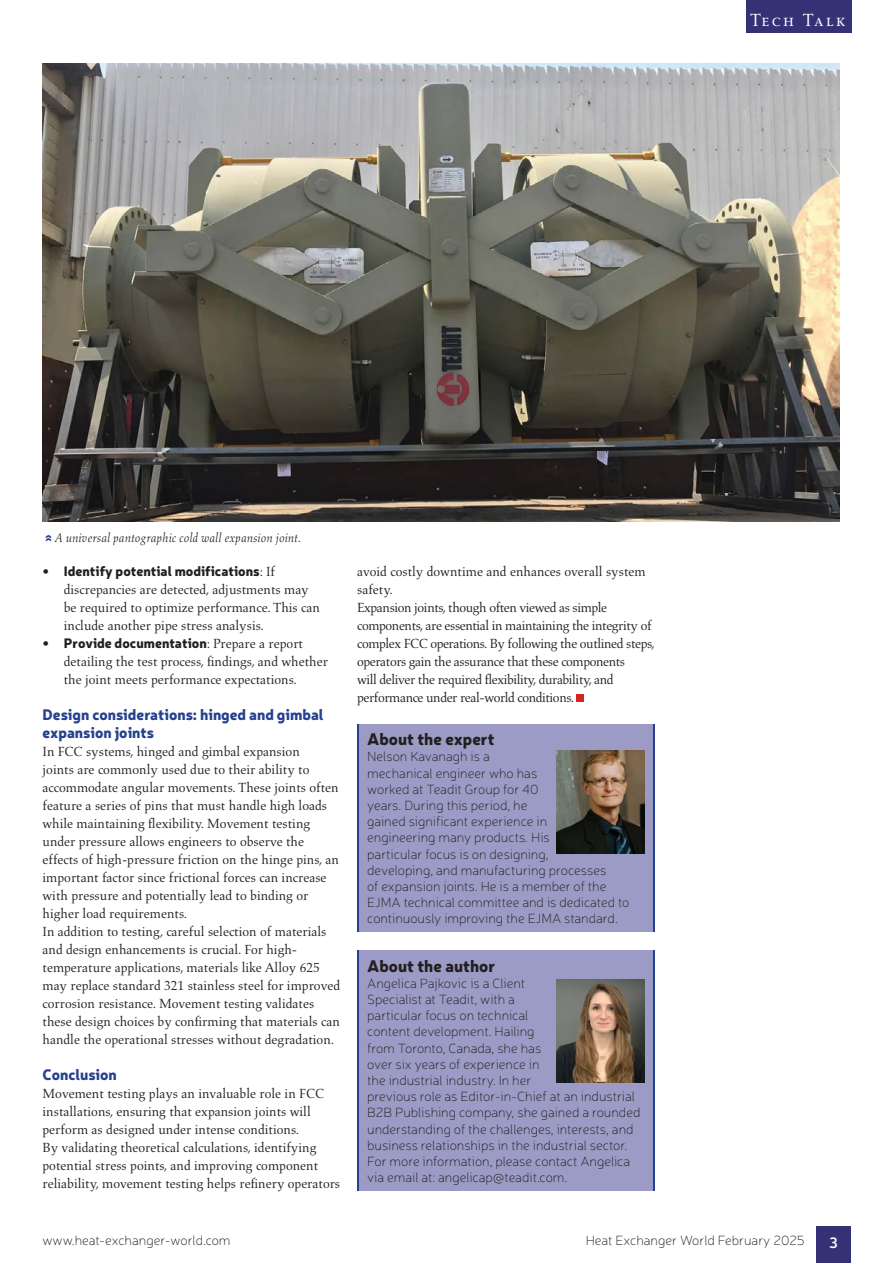
<style>
.page{position:relative;width:893px;height:1263px;background:#fff}
.page>*{position:absolute;margin:0;border:0;box-sizing:border-box;transform-origin:0 0}
.t1{font:18px "Aldus Roman SC";letter-spacing:.13em;color:#fff}
.t2{font:900 16.5px "Neris";color:#231f20}
.t3{font:900 15px/18px "Neris";color:#25408e}
.t4{font:600 15px "Neris";color:#fff}
.t5{font:13.5px/18px "Aldus";color:#231f20}
.t6{font:100 13.5px/16.2px "Neris";color:#231f20}
.t7{font:13.5px/18px "Aldus";letter-spacing:-.03em;color:#231f20}
.t8{font:900 13.5px "Neris";color:#231f20}
.t9{font:italic 12.75px "Aldus";color:#231f20;scale:.9 1}
.s1{font-family:"Aldus";font-weight:400}
</style>
<div class="page">
<div style="left:816px;top:1227px;width:34px;height:36px;background:#343177"></div>
<div style="left:746px;top:0;width:105px;height:33px;background:#343177"></div>
<div style="left:576px;top:694px;width:8px;height:8px;background:#d32522"></div>
<div style="left:359px;top:950px;width:294px;height:241px;background:#9b9bc5"></div>
<hr style="left:357px;top:950px;width:2px;height:241px;background:#25408e">
<hr style="left:653px;top:950px;width:1px;height:241px;background:#25408e">
<img style="left:557px;top:979px;width:88px;height:103px">
<div style="left:359px;top:724px;width:294px;height:208px;background:#9b9bc5"></div>
<img style="left:557px;top:751px;width:88px;height:103px">
<hr style="left:653px;top:724px;width:2px;height:208px;background:#25408e">
<hr style="left:357px;top:724px;width:2px;height:208px;background:#25408e">
<img style="left:43px;top:64px;width:796px;height:458px">
<h1 class="t1" style="left:750px;top:12px;width:96px">Tech Talk</h1>
<p class="t9" style="left:55px;top:532px;width:275px">A universal pantographic cold wall expansion joint.</p>
<p class="t8" style="left:43px;top:565px;width:234px"><span class="s1">•</span> Identify potential modifications<span class="s1">: If</span></p>
<p class="t5" style="left:64px;top:582px;width:258px">discrepancies are detected, adjustments may be required to optimize performance. This can include another pipe stress analysis.</p>
<p class="t8" style="left:43px;top:637px;width:262px"><span class="s1">•</span> Provide documentation<span class="s1">: Prepare a report</span></p>
<p class="t5" style="left:64px;top:654px;width:266px">detailing the test process, findings, and whether the joint meets performance expectations.</p>
<p class="t3" style="left:43px;top:706px;width:283px">Design considerations: hinged and gimbal expansion joints</p>
<p class="t5" style="left:43px;top:744px;width:299px">In FCC systems, hinged and gimbal expansion<br>joints are commonly used due to their ability to accommodate angular movements. These joints often feature a series of pins that must handle high loads while maintaining flexibility. Movement testing under pressure allows engineers to observe the effects of high-pressure friction on the hinge pins, an important factor since frictional forces can increase with pressure and potentially lead to binding or higher load requirements.<br>In addition to testing, careful selection of materials and design enhancements is crucial. For high&shy;temperature applications, materials like Alloy 625 may replace standard 321 stainless steel for improved corrosion resistance. Movement testing validates these design choices by confirming that materials can handle the operational stresses without degradation.</p>
<p class="t3" style="left:43px;top:1066px;width:76px">Conclusion</p>
<p class="t5" style="left:43px;top:1086px;width:299px">Movement testing plays an invaluable role in FCC installations, ensuring that expansion joints will perform as designed under intense conditions.<br>By validating theoretical calculations, identifying potential stress points, and improving component reliability, movement testing helps refinery operators</p>
<p class="t7" style="left:357px;top:564px;width:299px">avoid costly downtime and enhances overall system safety.<br>Expansion joints, though often viewed as simple components, are essential in maintaining the integrity of complex FCC operations. By following the outlined steps, operators gain the assurance that these components<br>will deliver the required flexibility, durability, and performance under real-world conditions.</p>
<p class="t2" style="left:367px;top:731px;width:129px">About the expert</p>
<p class="t6" style="left:367px;top:750px;width:264px">Nelson Kavanagh is a<br>mechanical engineer who has<br>worked at Teadit Group for 40<br>years. During this period, he<br>gained significant experience in<br>engineering many products. His<br>particular focus is on designing,<br>developing, and manufacturing processes<br>of expansion joints. He is a member of the EJMA technical committee and is dedicated to continuously improving the EJMA standard.</p>
<p class="t2" style="left:367px;top:958px;width:130px">About the author</p>
<p class="t6" style="left:367px;top:976px;width:275px">Angelica Pajkovic is a Client<br>Specialist at Teadit, with a<br>particular focus on technical<br>content development. Hailing<br>from Toronto, Canada, she has<br>over six years of experience in<br>the industrial industry. In her<br>previous role as Editor-in-Chief at an industrial B2B Publishing company, she gained a rounded understanding of the challenges, interests, and business relationships in the industrial sector.<br>For more information, please contact Angelica via email at: angelicap@teadit.com.</p>
<p class="t6" style="left:43px;top:1233px;width:190px">www.heat-exchanger-world.com</p>
<p class="t6" style="left:586px;top:1233px;width:221px">Heat Exchanger World February 2025</p>
<p class="t4" style="left:829px;top:1237px;width:10px">3</p>
</div>
